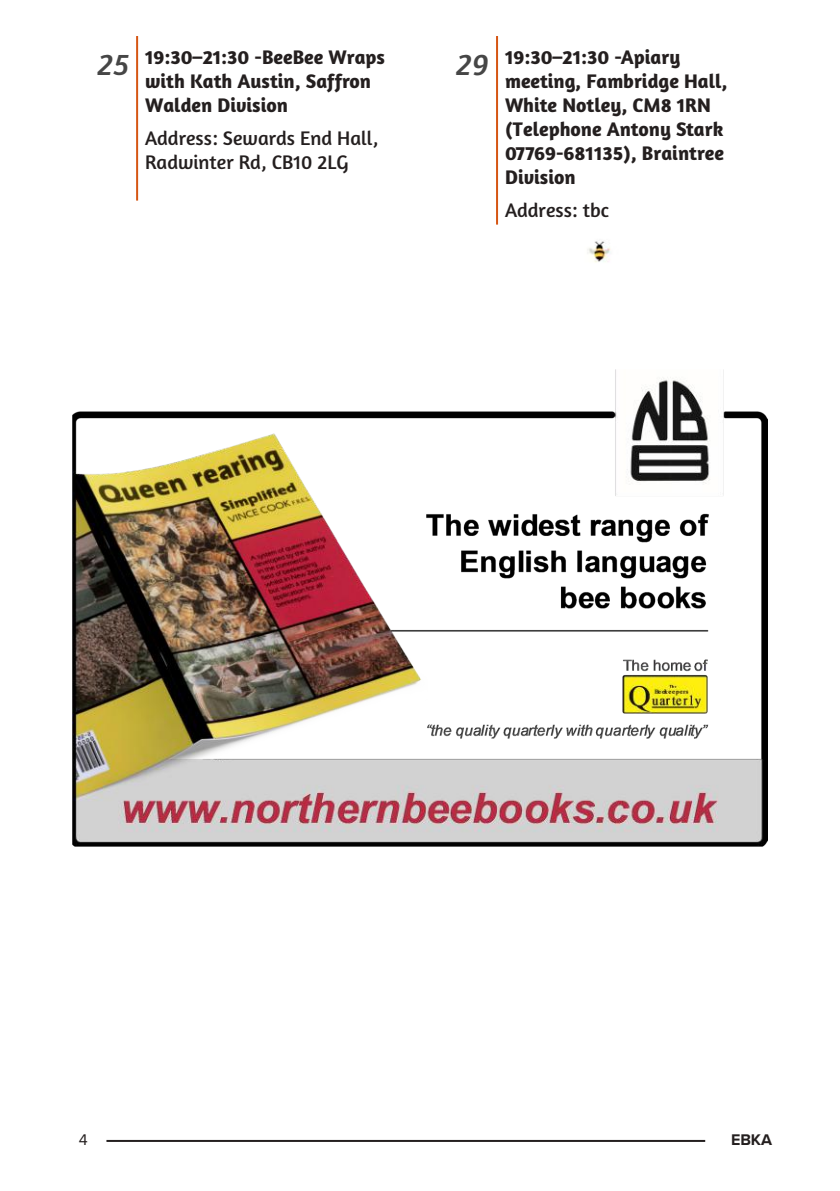
<style>
.page{position:relative;width:840px;height:1191px;background:#fff}
.page>*{position:absolute;margin:0;border:0;box-sizing:border-box;transform-origin:0 0}
.t1{font:700 20px/24px "Amaranth";color:#241f1f}
.t2{font:20px/24px "Amaranth";color:#241f1f}
.t3{font:700 16px "Proxima Nova";color:#241f1f}
.t4{font:16px "Proxima Nova";color:#241f1f}
.s1{font-weight:400;font-style:italic;font-size:32px;color:#464646}
</style>
<div class="page">
<hr style="left:106px;top:1140px;width:598px;height:2px;background:#241f1f">
<hr style="left:136px;top:36px;width:2px;height:165px;background:#d65613">
<hr style="left:495px;top:36px;width:2px;height:189px;background:#d65613">
<img style="left:587px;top:241px;width:24px;height:22px">
<img style="left:72px;top:370px;width:695px;height:476px">
<p class="t1" style="left:145px;top:44px;width:241px;text-indent:-47px"><span class="s1">25</span> 19:30–21:30 -BeeBee Wraps with Kath Austin, Saffron<br>Walden Division</p>
<p class="t2" style="left:145px;top:125px;width:234px">Address: Sewards End Hall,<br>Radwinter Rd, CB10 2LG</p>
<p class="t1" style="left:504px;top:44px;width:224px;text-indent:-49px"><span class="s1">29</span> 19:30–21:30 -Apiary meeting, Fambridge Hall,<br>White Notley, CM8 1RN (Telephone Antony Stark<br>07769-681135), Braintree<br>Division</p>
<p class="t2" style="left:504px;top:197px;width:105px">Address: tbc</p>
<p class="t4" style="left:79px;top:1128px;width:10px">4</p>
<p class="t3" style="left:730px;top:1128px;width:43px">EBKA</p>
</div>
